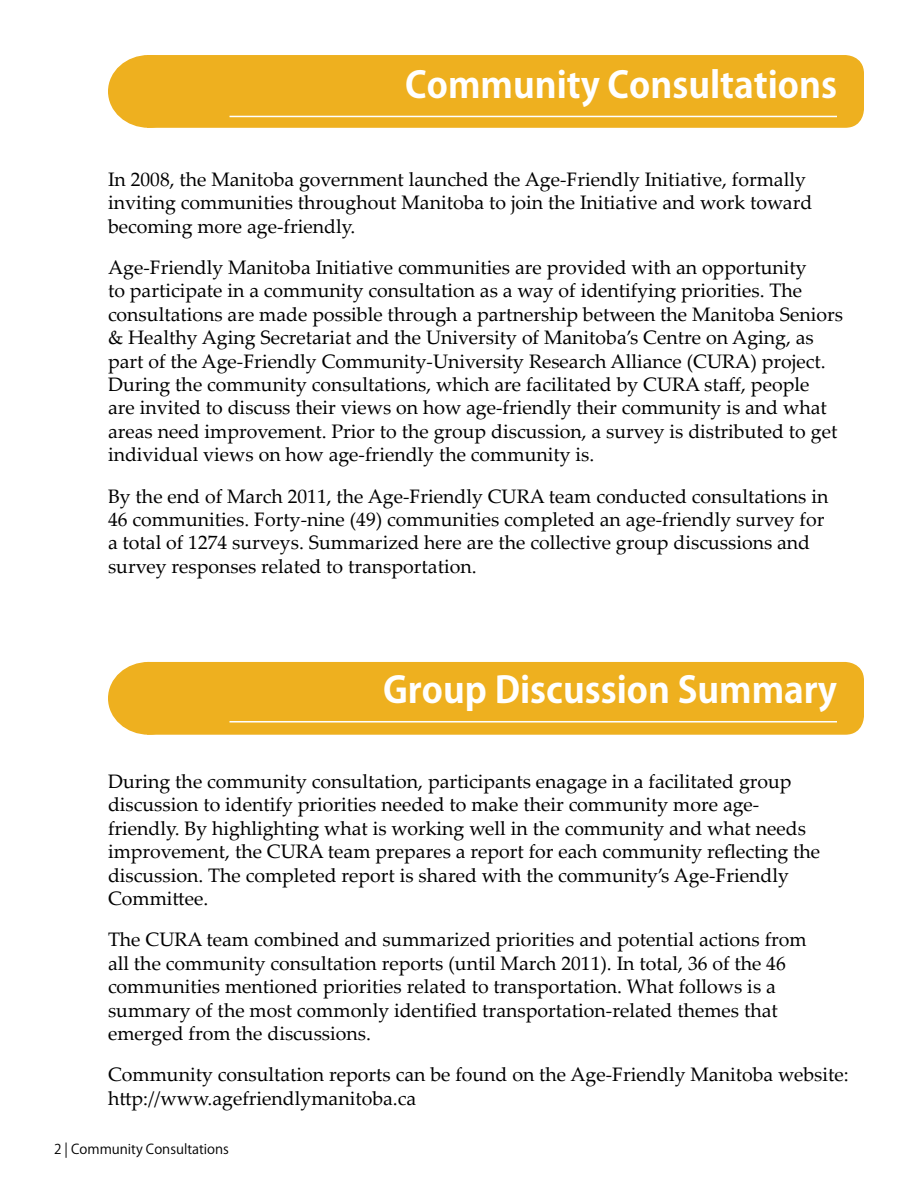
<style>
.page{position:relative;width:918px;height:1188px;background:#fff}
.page>*{position:absolute;margin:0;border:0;box-sizing:border-box;transform-origin:0 0}
.t1{font:700 36px "Koz Go Pro";color:#fff}
.t2{font:19.5px/23.4px "Palatino Linotype";color:#000}
.t3{font:13.5px "Koz Go Pro";color:#000}
</style>
<div class="page">
<div style="left:155px;top:55px;width:709px;height:73px;background:#eeb01f"></div>
<div style="left:109px;top:56px;width:79px;height:71px;background:#eeb01f;border-radius:50%"></div>
<div style="left:108px;top:55px;width:81px;height:73px;border:2px solid #eeb01f;border-radius:50%"></div>
<div style="left:147px;top:661px;width:717px;height:74px;background:#eeb01f"></div>
<div style="left:109px;top:663px;width:79px;height:71px;background:#eeb01f;border-radius:50%"></div>
<div style="left:108px;top:662px;width:81px;height:73px;border:2px solid #eeb01f;border-radius:50%"></div>
<hr style="left:230px;top:116px;width:607px;height:1px;background:#fff">
<hr style="left:230px;top:721px;width:607px;height:2px;background:#fff">
<h1 class="t1" style="left:405px;top:61px;width:433px">Community Consultations</h1>
<p class="t2" style="left:108px;top:167px;width:706px">In 2008, the Manitoba government launched the Age-Friendly Initiative, formally inviting communities throughout Manitoba to join the Initiative and work toward becoming more age-friendly.</p>
<p class="t2" style="left:108px;top:255px;width:737px">Age-Friendly Manitoba Initiative communities are provided with an opportunity<br>to participate in a community consultation as a way of identifying priorities. The consultations are made possible through a partnership between the Manitoba Seniors &amp; Healthy Aging Secretariat and the University of Manitoba’s Centre on Aging, as part of the Age-Friendly Community-University Research Alliance (CURA) project.<br>During the community consultations, which are facilitated by CURA staff, people<br>are invited to discuss their views on how age-friendly their community is and what areas need improvement. Prior to the group discussion, a survey is distributed to get individual views on how age-friendly the community is.</p>
<p class="t2" style="left:108px;top:484px;width:722px">By the end of March 2011, the Age-Friendly CURA team conducted consultations in 46 communities. Forty-nine (49) communities completed an age-friendly survey for a total of 1274 surveys. Summarized here are the collective group discussions and survey responses related to transportation.</p>
<h1 class="t1" style="left:383px;top:667px;width:455px">Group Discussion Summary</h1>
<p class="t2" style="left:108px;top:769px;width:714px">During the community consultation, participants enagage in a facilitated group discussion to identify priorities needed to make their community more age&shy;friendly. By highlighting what is working well in the community and what needs improvement, the CURA team prepares a report for each community reflecting the discussion. The completed report is shared with the community’s Age-Friendly Committee.</p>
<p class="t2" style="left:108px;top:927px;width:700px">The CURA team combined and summarized priorities and potential actions from all the community consultation reports (until March 2011). In total, 36 of the 46 communities mentioned priorities related to transportation. What follows is a summary of the most commonly identified transportation-related themes that emerged from the discussions.</p>
<p class="t2" style="left:108px;top:1062px;width:742px">Community consultation reports can be found on the Age-Friendly Manitoba website: http://www.agefriendlymanitoba.ca</p>
<p class="t3" style="left:54px;top:1140px;width:177px">2 | Community Consultations</p>
</div>
